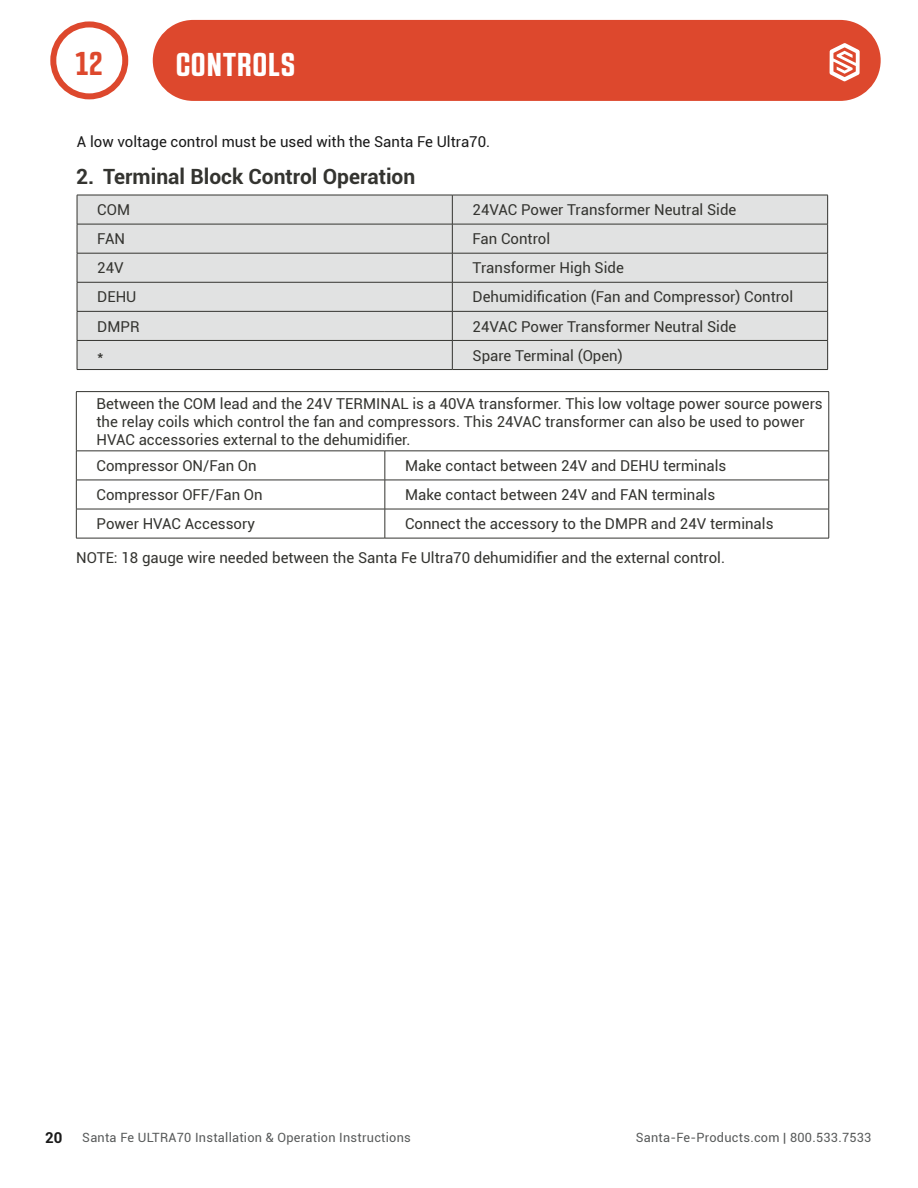
<style>
.page{position:relative;width:918px;height:1188px;background:#fff}
.page>*{position:absolute;margin:0;border:0;box-sizing:border-box;transform-origin:0 0}
.t1{font:700 33px "RB No 2.1 a W00";letter-spacing:.045em;color:#fff}
.t2{font:700 33px "RB No 2.1 a W00";color:#dd482d}
.t3{font:700 21px "Roboto";color:#343430}
.t4{font:15px/18px "Roboto";color:#343430}
.t5{font:15px "Roboto";color:#1a1a1a}
.t6{font:700 15px "Roboto";color:#1a1a1a}
.t7{font:12.75px "Roboto";letter-spacing:.02em;color:#585a5a}
</style>
<div class="page">
<div style="left:78px;top:196px;width:749px;height:173px;background:#e1e2e2"></div>
<hr style="left:77px;top:195px;width:375px;height:1px;background:#343430">
<hr style="left:452px;top:195px;width:376px;height:1px;background:#343430">
<hr style="left:77px;top:224px;width:375px;height:1px;background:#343430">
<hr style="left:452px;top:224px;width:376px;height:1px;background:#343430">
<hr style="left:77px;top:253px;width:375px;height:1px;background:#343430">
<hr style="left:452px;top:253px;width:376px;height:1px;background:#343430">
<hr style="left:77px;top:282px;width:375px;height:1px;background:#343430">
<hr style="left:452px;top:282px;width:376px;height:1px;background:#343430">
<hr style="left:77px;top:311px;width:375px;height:1px;background:#343430">
<hr style="left:452px;top:311px;width:376px;height:1px;background:#343430">
<hr style="left:77px;top:340px;width:375px;height:1px;background:#343430">
<svg style="left:77px;top:195px;width:1px;height:174px"></svg>
<hr style="left:452px;top:340px;width:376px;height:1px;background:#343430">
<svg style="left:452px;top:195px;width:1px;height:174px"></svg>
<svg style="left:827px;top:195px;width:1px;height:174px"></svg>
<hr style="left:77px;top:369px;width:375px;height:1px;background:#343430">
<hr style="left:452px;top:369px;width:376px;height:1px;background:#343430">
<hr style="left:76px;top:391px;width:309px;height:1px;background:#343430">
<hr style="left:76px;top:392px;width:1px;height:59px;background:#343430">
<hr style="left:385px;top:391px;width:444px;height:1px;background:#343430">
<hr style="left:829px;top:392px;width:1px;height:59px;background:#343430">
<hr style="left:76px;top:451px;width:309px;height:1px;background:#343430">
<hr style="left:385px;top:451px;width:444px;height:1px;background:#343430">
<hr style="left:76px;top:480px;width:309px;height:1px;background:#343430">
<hr style="left:385px;top:480px;width:444px;height:1px;background:#343430">
<hr style="left:76px;top:509px;width:309px;height:1px;background:#343430">
<svg style="left:76px;top:451px;width:1px;height:87px"></svg>
<hr style="left:385px;top:509px;width:444px;height:1px;background:#343430">
<svg style="left:385px;top:451px;width:1px;height:87px"></svg>
<svg style="left:829px;top:451px;width:1px;height:87px"></svg>
<hr style="left:76px;top:538px;width:309px;height:1px;background:#343430">
<hr style="left:385px;top:538px;width:444px;height:1px;background:#343430">
<div style="left:153px;top:20px;width:728px;height:81px;background:#dd482d;border-radius:41px"></div>
<svg style="left:830px;top:43px;width:30px;height:38px"></svg>
<div style="left:50px;top:21px;width:78px;height:78px;border:6px solid #dd482d;border-radius:50%"></div>
<h1 class="t2" style="left:76px;top:44px;width:28px">12</h1>
<h1 class="t1" style="left:176px;top:45px;width:120px">CONTROLS</h1>
<p class="t5" style="left:77px;top:133px;width:415px">A low voltage control must be used with the Santa Fe Ultra70.</p>
<h2 class="t3" style="left:76px;top:164px;width:341px">2. Terminal Block Control Operation</h2>
<p class="t4" style="left:97px;top:201px;width:34px">COM</p>
<p class="t4" style="left:473px;top:201px;width:265px">24VAC Power Transformer Neutral Side</p>
<p class="t4" style="left:97px;top:230px;width:29px">FAN</p>
<p class="t4" style="left:473px;top:230px;width:79px">Fan Control</p>
<p class="t4" style="left:97px;top:259px;width:28px">24V</p>
<p class="t4" style="left:473px;top:259px;width:153px">Transformer High Side</p>
<p class="t4" style="left:97px;top:288px;width:41px">DEHU</p>
<p class="t4" style="left:473px;top:288px;width:322px">Dehumidification (Fan and Compressor) Control</p>
<p class="t4" style="left:97px;top:317px;width:44px">DMPR</p>
<p class="t4" style="left:473px;top:317px;width:265px">24VAC Power Transformer Neutral Side</p>
<p class="t4" style="left:97px;top:346px;width:8px">*</p>
<p class="t4" style="left:473px;top:346px;width:152px">Spare Terminal (Open)</p>
<p class="t4" style="left:97px;top:395px;width:728px">Between the COM lead and the 24V TERMINAL is a 40VA transformer. This low voltage power source powers the relay coils which control the fan and compressors. This 24VAC transformer can also be used to power<br>HVAC accessories external to the dehumidifier.</p>
<p class="t4" style="left:97px;top:457px;width:162px">Compressor ON/Fan On</p>
<p class="t4" style="left:405px;top:457px;width:323px">Make contact between 24V and DEHU terminals</p>
<p class="t4" style="left:97px;top:486px;width:168px">Compressor OFF/Fan On</p>
<p class="t4" style="left:405px;top:486px;width:312px">Make contact between 24V and FAN terminals</p>
<p class="t4" style="left:97px;top:515px;width:160px">Power HVAC Accessory</p>
<p class="t4" style="left:405px;top:515px;width:370px">Connect the accessory to the DMPR and 24V terminals</p>
<p class="t4" style="left:76px;top:549px;width:650px">NOTE: 18 gauge wire needed between the Santa Fe Ultra70 dehumidifier and the external control.</p>
<p class="t6" style="left:45px;top:1129px;width:19px">20</p>
<p class="t7" style="left:82px;top:1130px;width:330px">Santa Fe ULTRA70 Installation &amp; Operation Instructions</p>
<p class="t7" style="left:636px;top:1130px;width:237px">Santa-Fe-Products.com | 800.533.7533</p>
</div>
